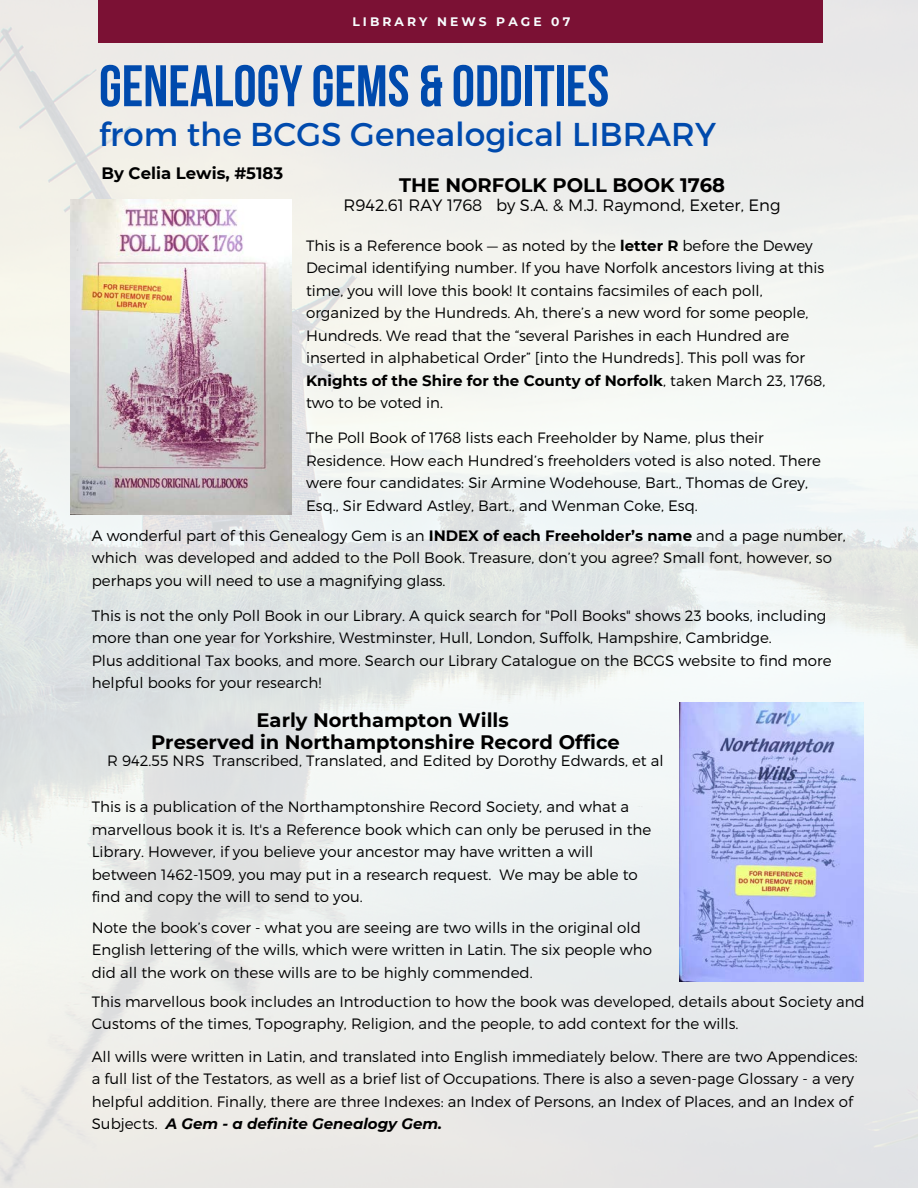
<style>
.page{position:relative;width:918px;height:1188px;background:#fff}
.page>*{position:absolute;margin:0;border:0;box-sizing:border-box;transform-origin:0 0}
.t1{font:700 58.5px "Bebas Neue";color:#004aad}
.t2{font:33px "Montserrat";color:#004aad}
.t3{font:700 19.5px/21.3px "Montserrat";color:#000;text-align:center}
.t4{font:300 16.5px "Montserrat";color:#000}
.t5{font:700 16.5px "Montserrat";color:#000}
.t6{font:300 15px/22.5px "Montserrat";color:#000}
.t7{font:700 12.3px "Montserrat";letter-spacing:.25em;color:#f8fdfe}
.s1{font-weight:700}
.s2{font-weight:700;font-style:italic}
</style>
<div class="page">
<img style="left:0;top:0;width:918px;height:1188px">
<div style="left:99px;top:0;width:724px;height:43px;background:#7b1134"></div>
<img style="left:71px;top:200px;width:220px;height:315px">
<img style="left:679px;top:702px;width:185px;height:279px">
<p class="t7" style="left:352px;top:15px;width:219px">LIBRARY NEWS PAGE 07</p>
<h1 class="t1" style="left:99px;top:62px;width:512px">GENEALOGY GEMS &amp; ODDITIES</h1>
<h2 class="t2" style="left:99px;top:112px;width:619px">from the BCGS Genealogical LIBRARY</h2>
<p class="t5" style="left:101px;top:163px;width:183px">By Celia Lewis, #5183</p>
<h3 class="t3" style="left:399px;top:174px;width:328px">THE NORFOLK POLL BOOK 1768</h3>
<p class="t4" style="left:344px;top:195px;width:438px">R942.61 RAY 1768 by S.A. &amp; M.J. Raymond, Exeter, Eng</p>
<p class="t6" style="left:306px;top:233px;width:521px">This is a Reference book — as noted by the <span class="s1">letter R</span> before the Dewey Decimal identifying number. If you have Norfolk ancestors living at this time, you will love this book! It contains facsimiles of each poll, organized by the Hundreds. Ah, there’s a new word for some people, Hundreds. We read that the “several Parishes in each Hundred are inserted in alphabetical Order” [into the Hundreds]. This poll was for <span class="s1">Knights of the Shire for the County of Norfolk</span>, taken March 23, 1768, two to be voted in.</p>
<p class="t6" style="left:306px;top:426px;width:516px">The Poll Book of 1768 lists each Freeholder by Name, plus their Residence. How each Hundred’s freeholders voted is also noted. There were four candidates: Sir Armine Wodehouse, Bart., Thomas de Grey, Esq., Sir Edward Astley, Bart., and Wenman Coke, Esq.</p>
<p class="t6" style="left:92px;top:524px;width:755px">A wonderful part of this Genealogy Gem is an <span class="s1">INDEX of each Freeholder’s name</span> and a page number, which was developed and added to the Poll Book. Treasure, don’t you agree? Small font, however, so perhaps you will need to use a magnifying glass.</p>
<p class="t6" style="left:92px;top:603px;width:741px">This is not the only Poll Book in our Library. A quick search for "Poll Books" shows 23 books, including more than one year for Yorkshire, Westminster, Hull, London, Suffolk, Hampshire, Cambridge.<br>Plus additional Tax books, and more. Search our Library Catalogue on the BCGS website to find more helpful books for your research!</p>
<h3 class="t3" style="left:151px;top:710px;width:470px">Early Northampton Wills<br>Preserved in Northamptonshire Record Office</h3>
<p class="t6" style="left:107px;top:748px;width:558px">R 942.55 NRS Transcribed, Translated, and Edited by Dorothy Edwards, et al</p>
<p class="t6" style="left:92px;top:795px;width:561px">This is a publication of the Northamptonshire Record Society, and what a marvellous book it is. It's a Reference book which can only be perused in the Library. However, if you believe your ancestor may have written a will between 1462-1509, you may put in a research request. We may be able to find and copy the will to send to you.</p>
<p class="t6" style="left:92px;top:915px;width:562px">Note the book’s cover - what you are seeing are two wills in the original old<br>English lettering of the wills, which were written in Latin. The six people who did all the work on these wills are to be highly commended.</p>
<p class="t6" style="left:92px;top:989px;width:774px">This marvellous book includes an Introduction to how the book was developed, details about Society and<br>Customs of the times, Topography, Religion, and the people, to add context for the wills.</p>
<p class="t6" style="left:92px;top:1044px;width:767px">All wills were written in Latin, and translated into English immediately below. There are two Appendices: a full list of the Testators, as well as a brief list of Occupations. There is also a seven-page Glossary - a very helpful addition. Finally, there are three Indexes: an Index of Persons, an Index of Places, and an Index of Subjects. <span class="s2">A Gem - a definite Genealogy Gem.</span></p>
</div>
